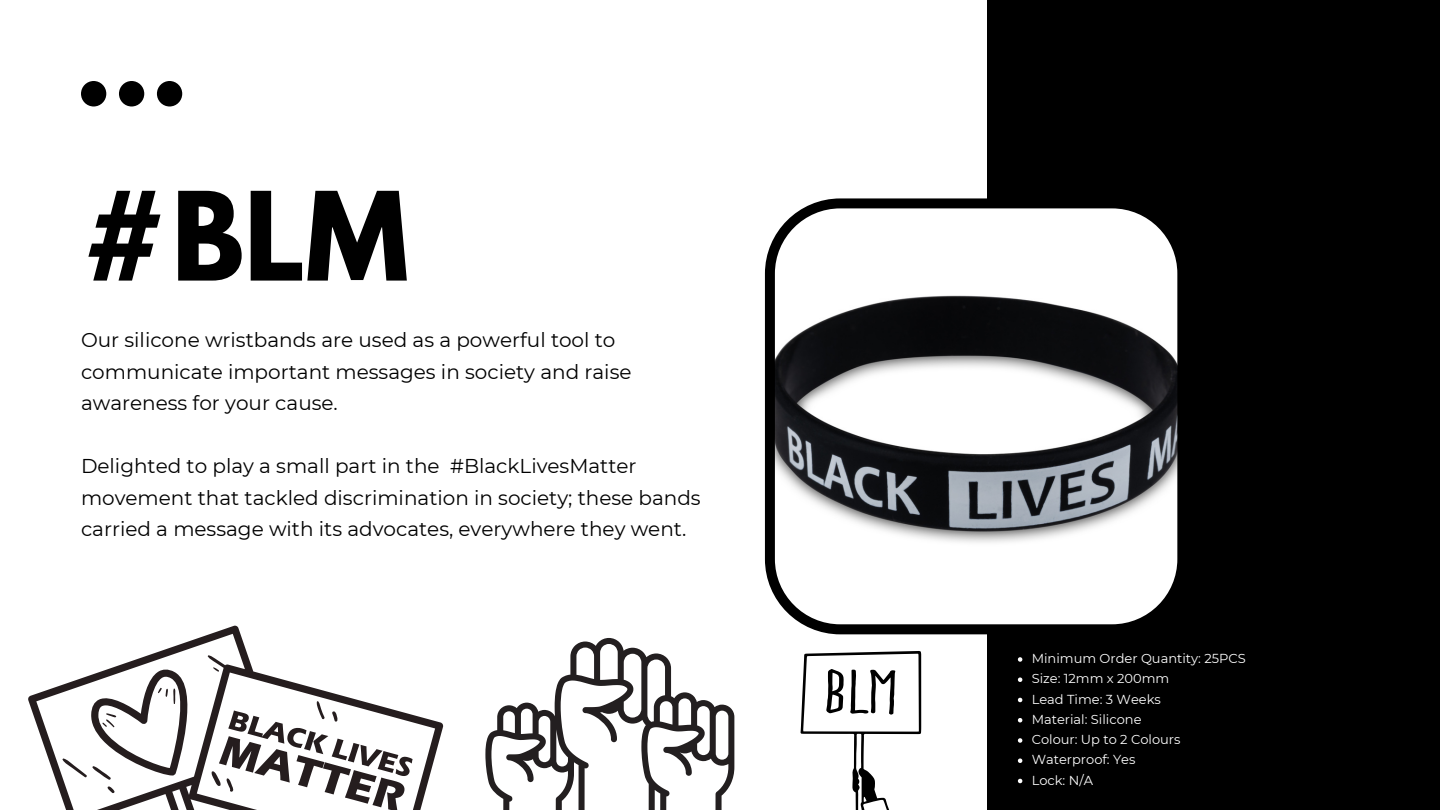
<style>
.page{position:relative;width:1440px;height:810px;background:#fff}
.page>*{position:absolute;margin:0;border:0;box-sizing:border-box;transform-origin:0 0}
.t1{font:700 108.8px "League Spartan";color:#000}
.t2{font:20px/31.5px "Montserrat";color:#000}
.t3{font:13px/20.2px "Montserrat";color:#fefefe}
</style>
<div class="page">
<div style="left:987px;top:0;width:453px;height:810px;background:#000"></div>
<svg style="left:81px;top:81px;width:101px;height:26px"></svg>
<svg style="left:765px;top:198px;width:413px;height:436px"></svg>
<svg style="left:800px;top:651px;width:121px;height:159px"></svg>
<svg style="left:28px;top:625px;width:416px;height:185px"></svg>
<svg style="left:211px;top:701px;width:202px;height:109px"></svg>
<svg style="left:485px;top:638px;width:249px;height:172px"></svg>
<svg style="left:1018px;top:657px;width:4px;height:5px"></svg>
<svg style="left:1018px;top:677px;width:4px;height:5px"></svg>
<svg style="left:1018px;top:698px;width:4px;height:4px"></svg>
<svg style="left:1018px;top:718px;width:4px;height:4px"></svg>
<svg style="left:1018px;top:738px;width:4px;height:5px"></svg>
<svg style="left:1018px;top:758px;width:4px;height:5px"></svg>
<svg style="left:1018px;top:779px;width:4px;height:4px"></svg>
<h1 class="t1" style="left:81px;top:183px;width:329px">#BLM</h1>
<p class="t2" style="left:81px;top:324px;width:552px">Our silicone wristbands are used as a powerful tool to communicate important messages in society and raise awareness for your cause.</p>
<p class="t2" style="left:81px;top:450px;width:621px">Delighted to play a small part in the #BlackLivesMatter movement that tackled discrimination in society; these bands carried a message with its advocates, everywhere they went.</p>
<p class="t3" style="left:1032px;top:648px;width:216px">Minimum Order Quantity: 25PCS<br>Size: 12mm x 200mm<br>Lead Time: 3 Weeks<br>Material: Silicone<br>Colour: Up to 2 Colours<br>Waterproof: Yes<br>Lock: N/A</p>
</div>
